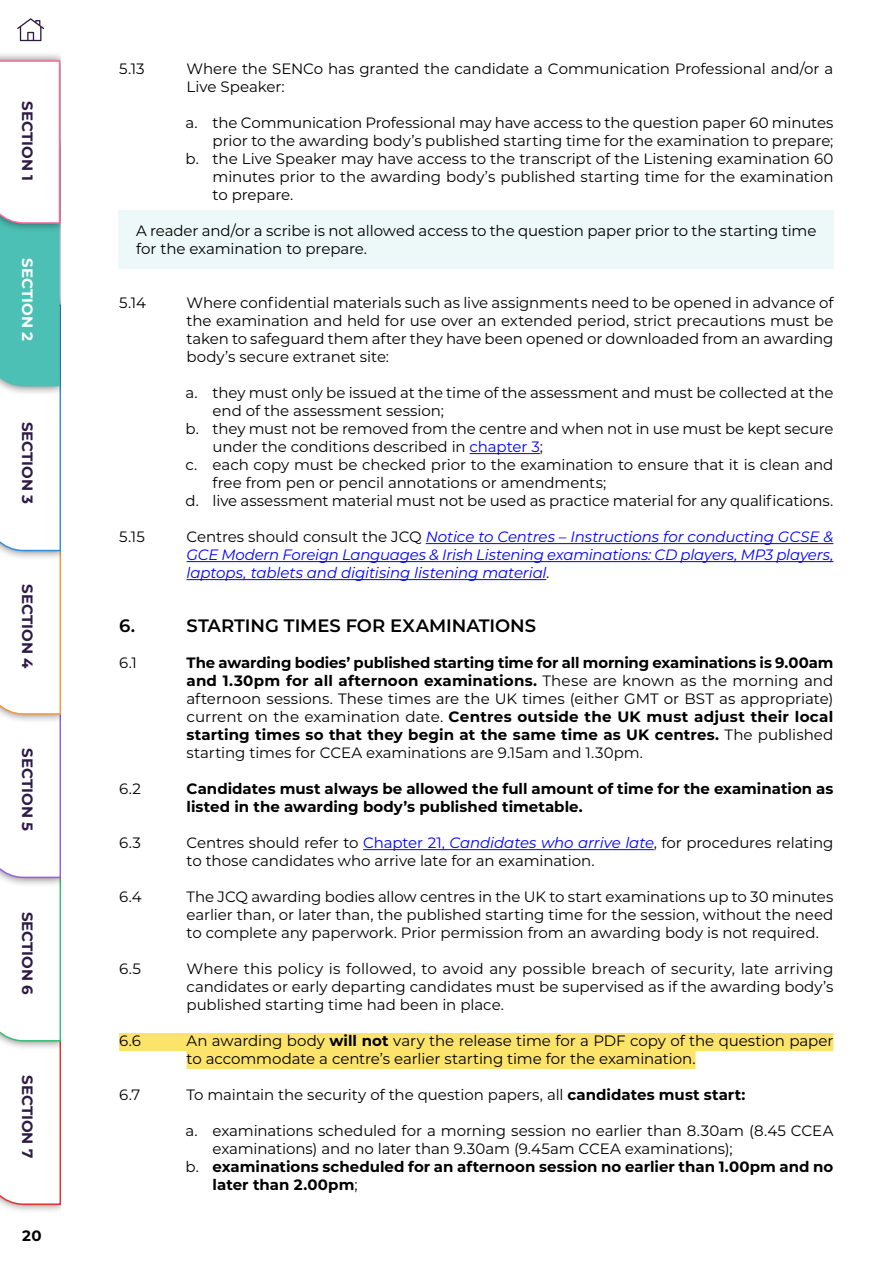
<style>
.page{position:relative;width:893px;height:1263px;background:#fff}
.page>*{position:absolute;margin:0;border:0;box-sizing:border-box;transform-origin:0 0}
.t1{font:600 18px "Montserrat";letter-spacing:-.005em;color:#000}
.t2{font:15px/18px "Montserrat";letter-spacing:-.005em;color:#000}
.t3{font:700 15px/18px "Montserrat";color:#000;text-align:justify}
.t4{font:italic 15px/18px "Montserrat";letter-spacing:-.01em;color:#00f;text-align:justify}
.t5{font:700 15px "Montserrat";color:#2e1a46}
.t6{font:700 15px "Montserrat";color:#fff}
.s1{color:#00f}
.s2{font-style:normal;color:#000}
.s3{font-weight:400}
.s4{font-style:italic;color:#00f}
.s5{font-weight:700}
</style>
<div class="page">
<div style="left:0;top:949px;width:70px;height:265px;background:#000;opacity:.55"></div>
<div style="left:0;top:51px;width:69px;height:182px;background:#000;opacity:.55"></div>
<svg style="left:0;top:60px;width:61px;height:1146px"></svg>
<svg style="left:17px;top:18px;width:27px;height:23px"></svg>
<div style="left:61px;top:0;width:832px;height:1263px;background:#fff"></div>
<div style="left:119px;top:210px;width:715px;height:59px;background:#edf9f8"></div>
<hr style="left:470px;top:453px;width:70px;height:1px;background:#00f">
<hr style="left:426px;top:543px;width:407px;height:1px;background:#00f">
<hr style="left:187px;top:561px;width:646px;height:1px;background:#00f">
<hr style="left:187px;top:579px;width:359px;height:1px;background:#00f">
<hr style="left:363px;top:849px;width:291px;height:1px;background:#00f">
<div style="left:119px;top:1033px;width:714px;height:18px;background:#fce46b"></div>
<div style="left:187px;top:1051px;width:508px;height:18px;background:#fce46b"></div>
<p class="t5" style="left:38px;top:101px;width:81px;rotate:90deg">SECTION 1</p>
<p class="t6" style="left:38px;top:258px;width:84px;rotate:90deg">SECTION 2</p>
<p class="t5" style="left:38px;top:422px;width:84px;rotate:90deg">SECTION 3</p>
<p class="t5" style="left:38px;top:584px;width:86px;rotate:90deg">SECTION 4</p>
<p class="t5" style="left:38px;top:748px;width:84px;rotate:90deg">SECTION 5</p>
<p class="t5" style="left:38px;top:911px;width:85px;rotate:90deg">SECTION 6</p>
<p class="t5" style="left:38px;top:1075px;width:85px;rotate:90deg">SECTION 7</p>
<p class="t3" style="left:22px;top:1226px;width:21px">20</p>
<p class="t2" style="left:119px;top:59px;width:27px">5.13</p>
<p class="t2" style="left:187px;top:59px;width:648px">Where the SENCo has granted the candidate a Communication Professional and/or a<br>Live Speaker:</p>
<p class="t2" style="left:186px;top:113px;width:649px">a. the Communication Professional may have access to the question paper 60 minutes</p>
<p class="t2" style="left:213px;top:131px;width:622px">prior to the awarding body’s published starting time for the examination to prepare;</p>
<p class="t2" style="left:186px;top:149px;width:649px">b. the Live Speaker may have access to the transcript of the Listening examination 60</p>
<p class="t2" style="left:213px;top:167px;width:622px">minutes prior to the awarding body’s published starting time for the examination</p>
<p class="t2" style="left:213px;top:185px;width:82px">to prepare.</p>
<p class="t2" style="left:136px;top:221px;width:682px">A reader and/or a scribe is not allowed access to the question paper prior to the starting time for the examination to prepare.</p>
<p class="t2" style="left:119px;top:293px;width:28px">5.14</p>
<p class="t2" style="left:187px;top:293px;width:648px;text-align:justify">Where confidential materials such as live assignments need to be opened in advance of the examination and held for use over an extended period, strict precautions must be taken to safeguard them after they have been opened or downloaded from an awarding body’s secure extranet site:</p>
<p class="t2" style="left:186px;top:383px;width:649px">a. they must only be issued at the time of the assessment and must be collected at the</p>
<p class="t2" style="left:213px;top:401px;width:233px">end of the assessment session;</p>
<p class="t2" style="left:186px;top:419px;width:649px">b. they must not be removed from the centre and when not in use must be kept secure</p>
<p class="t2" style="left:213px;top:437px;width:332px">under the conditions described in <span class="s1">chapter 3</span>;</p>
<p class="t2" style="left:186px;top:455px;width:649px">c. each copy must be checked prior to the examination to ensure that it is clean and</p>
<p class="t2" style="left:213px;top:473px;width:395px">free from pen or pencil annotations or amendments;</p>
<p class="t2" style="left:186px;top:491px;width:649px">d. live assessment material must not be used as practice material for any qualifications.</p>
<p class="t2" style="left:119px;top:527px;width:27px">5.15</p>
<p class="t4" style="left:187px;top:527px;width:648px"><span class="s2">Centres should consult the JCQ</span> Notice to Centres – Instructions for conducting GCSE &amp; GCE Modern Foreign Languages &amp; Irish Listening examinations: CD players, MP3 players, laptops, tablets and digitising listening material<span class="s2">.</span></p>
<p class="t1" style="left:119px;top:613px;width:18px">6.</p>
<p class="t1" style="left:187px;top:613px;width:351px">STARTING TIMES FOR EXAMINATIONS</p>
<p class="t2" style="left:119px;top:653px;width:19px">6.1</p>
<p class="t3" style="left:187px;top:653px;width:648px">The awarding bodies’ published starting time for all morning examinations is 9.00am and 1.30pm for all afternoon examinations. <span class="s3">These are known as the morning and afternoon sessions. These times are the UK times (either GMT or BST as appropriate) current on the examination date.</span> Centres outside the UK must adjust their local starting times so that they begin at the same time as UK centres. <span class="s3">The published starting times for CCEA examinations are 9.15am and 1.30pm.</span></p>
<p class="t2" style="left:119px;top:779px;width:23px">6.2</p>
<p class="t3" style="left:187px;top:779px;width:648px">Candidates must always be allowed the full amount of time for the examination as listed in the awarding body’s published timetable.</p>
<p class="t2" style="left:119px;top:833px;width:24px">6.3</p>
<p class="t2" style="left:187px;top:833px;width:648px">Centres should refer to <span class="s1">Chapter 21,</span> <span class="s4">Candidates who arrive late</span>, for procedures relating to those candidates who arrive late for an examination.</p>
<p class="t2" style="left:119px;top:887px;width:24px">6.4</p>
<p class="t2" style="left:187px;top:887px;width:648px;text-align:justify">The JCQ awarding bodies allow centres in the UK to start examinations up to 30 minutes earlier than, or later than, the published starting time for the session, without the need to complete any paperwork. Prior permission from an awarding body is not required.</p>
<p class="t2" style="left:119px;top:959px;width:24px">6.5</p>
<p class="t2" style="left:187px;top:959px;width:648px;text-align:justify">Where this policy is followed, to avoid any possible breach of security, late arriving candidates or early departing candidates must be supervised as if the awarding body’s published starting time had been in place.</p>
<p class="t2" style="left:119px;top:1031px;width:23px">6.6</p>
<p class="t2" style="left:187px;top:1031px;width:648px">An awarding body <span class="s5">will not</span> vary the release time for a PDF copy of the question paper to accommodate a centre’s earlier starting time for the examination.</p>
<p class="t2" style="left:119px;top:1085px;width:23px">6.7</p>
<p class="t2" style="left:187px;top:1085px;width:560px">To maintain the security of the question papers, all <span class="s5">candidates must start:</span></p>
<p class="t2" style="left:186px;top:1121px;width:649px">a. examinations scheduled for a morning session no earlier than 8.30am (8.45 CCEA</p>
<p class="t2" style="left:213px;top:1139px;width:522px">examinations) and no later than 9.30am (9.45am CCEA examinations);</p>
<p class="t3" style="left:186px;top:1157px;width:649px"><span class="s3">b.</span> examinations scheduled for an afternoon session no earlier than 1.00pm and no</p>
<p class="t3" style="left:213px;top:1175px;width:147px">later than 2.00pm<span class="s3">;</span></p>
</div>
